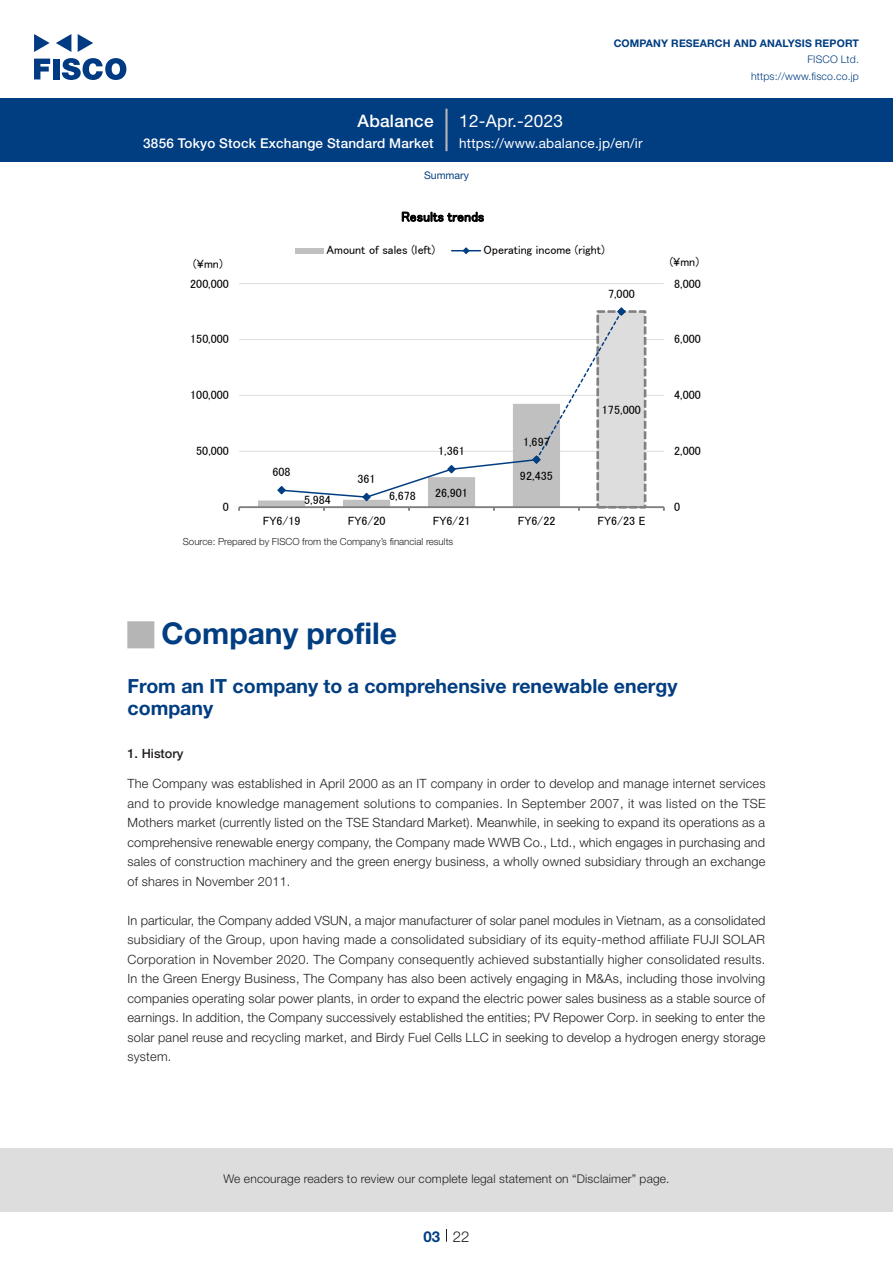
<style>
.page{position:relative;width:893px;height:1263px;background:#fff}
.page>*{position:absolute;margin:0;border:0;box-sizing:border-box;transform-origin:0 0}
.t1{font:700 30px "Helvetica Neue LT Std";color:#003d81}
.t2{font:27px "European Pi Std 1";color:#b5b5b6}
.t3{font:700 19.5px/22.5px "Helvetica Neue LT Std";color:#003d81}
.t4{font:17.25px "Helvetica Neue LT Std";letter-spacing:.015em;color:#fff}
.t5{font:500 17.25px "Helvetica Neue LT Std";letter-spacing:.015em;color:#fff}
.t6{font:300 15px "Helvetica Neue LT Std";color:#231f20}
.t7{font:700 15px "Helvetica Neue LT Std";color:#003d81}
.t8{font:500 13.5px "Helvetica Neue LT Std";letter-spacing:.015em;color:#fff}
.t9{font:13.5px "Helvetica Neue LT Std";letter-spacing:.015em;color:#fff}
.t10{font:13.5px "MS P Gothic";letter-spacing:.01em;color:#000}
.t11{font:300 12.75px/19.5px "Helvetica Neue LT Std";letter-spacing:.015em;color:#231f20;text-align:justify}
.t12{font:500 12.75px "Helvetica Neue LT Std";color:#231f20}
.t13{font:12px "MS P Gothic";color:#000}
.t14{font:300 12px "Helvetica Neue LT Std";letter-spacing:.015em;color:#231f20}
.t15{font:700 10.5px "Helvetica Neue LT Std";letter-spacing:.015em;color:#003d81}
.t16{font:300 10.5px/16.5px "Helvetica Neue LT Std";letter-spacing:.015em;color:#003d81;text-align:right}
.t17{font:10.5px "Helvetica Neue LT Std";color:#003d81}
.t18{font:300 9.75px "Helvetica Neue LT Std";color:#231f20}
</style>
<div class="page">
<div style="left:0;top:1148px;width:893px;height:64px;background:#ddd"></div>
<svg style="left:34px;top:59px;width:16px;height:20px"></svg>
<div style="left:53px;top:59px;width:6px;height:20px;background:#003a83"></div>
<svg style="left:62px;top:58px;width:64px;height:22px"></svg>
<svg style="left:34px;top:34px;width:16px;height:18px"></svg>
<svg style="left:78px;top:34px;width:15px;height:18px"></svg>
<svg style="left:56px;top:34px;width:15px;height:18px"></svg>
<div style="left:0;top:98px;width:893px;height:64px;background:#003d81"></div>
<hr style="left:445px;top:109px;width:3px;height:42px;background:#b5b5b6">
<svg style="left:446px;top:1229px;width:1px;height:13px"></svg>
<hr style="left:239px;top:451px;width:425px;height:1px;background:#ddd">
<hr style="left:239px;top:395px;width:425px;height:1px;background:#ddd">
<hr style="left:239px;top:339px;width:425px;height:1px;background:#ddd">
<hr style="left:239px;top:283px;width:425px;height:1px;background:#ddd">
<div style="left:598px;top:312px;width:47px;height:195px;background:#ddd"></div>
<div style="left:596px;top:310px;width:50px;height:198px;border:3px dashed #808080"></div>
<hr style="left:239px;top:506px;width:425px;height:2px;background:#808080">
<svg style="left:258px;top:307px;width:368px;height:204px"></svg>
<div style="left:295px;top:248px;width:29px;height:6px;background:#c0c0c0"></div>
<svg style="left:452px;top:247px;width:28px;height:7px"></svg>
<h3 class="t5" style="left:358px;top:110px;width:78px">Abalance</h3>
<p class="t8" style="left:143px;top:135px;width:292px">3856 Tokyo Stock Exchange Standard Market</p>
<h3 class="t4" style="left:459px;top:110px;width:105px">12-Apr.-2023</h3>
<p class="t15" style="left:614px;top:37px;width:247px">COMPANY RESEARCH AND ANALYSIS REPORT</p>
<p class="t16" style="left:751px;top:51px;width:109px">FISCO Ltd. https://www.fisco.co j p.</p>
<p class="t9" style="left:459px;top:135px;width:185px">https://www.abalance j p. /en i r/</p>
<p class="t17" style="left:424px;top:169px;width:46px">Summary</p>
<p class="t10" style="left:401px;top:210px;width:84px">Results trends</p>
<p class="t13" style="left:327px;top:244px;width:110px">Amount of sales (left)</p>
<p class="t13" style="left:484px;top:244px;width:123px">Operating income (right(</p>
<p class="t13" style="left:193px;top:258px;width:31px">(¥mn(</p>
<p class="t13" style="left:670px;top:256px;width:31px">¥( mn)</p>
<p class="t13" style="left:190px;top:277px;width:40px">200,000</p>
<p class="t13" style="left:608px;top:287px;width:28px">7,000</p>
<p class="t13" style="left:674px;top:277px;width:28px">8,000</p>
<p class="t13" style="left:190px;top:333px;width:40px">150,000</p>
<p class="t13" style="left:674px;top:333px;width:28px">6,000</p>
<p class="t13" style="left:190px;top:389px;width:40px">100,000</p>
<p class="t13" style="left:674px;top:389px;width:28px">4,000</p>
<p class="t13" style="left:602px;top:403px;width:40px">175,000</p>
<p class="t13" style="left:196px;top:445px;width:34px">50,000</p>
<p class="t13" style="left:438px;top:445px;width:28px">1,361</p>
<p class="t13" style="left:523px;top:435px;width:28px">1,697</p>
<p class="t13" style="left:674px;top:445px;width:28px">2,000</p>
<p class="t13" style="left:272px;top:466px;width:20px">608</p>
<p class="t13" style="left:357px;top:473px;width:20px">361</p>
<p class="t13" style="left:520px;top:469px;width:34px">92,435</p>
<p class="t13" style="left:223px;top:501px;width:8px">0</p>
<p class="t13" style="left:304px;top:494px;width:28px">5,984</p>
<p class="t13" style="left:389px;top:489px;width:28px">6,678</p>
<p class="t13" style="left:435px;top:486px;width:34px">26,901</p>
<p class="t13" style="left:674px;top:501px;width:8px">0</p>
<p class="t13" style="left:263px;top:514px;width:39px">FY6/19</p>
<p class="t13" style="left:348px;top:514px;width:39px">FY6/20</p>
<p class="t13" style="left:433px;top:514px;width:39px">FY6/21</p>
<p class="t13" style="left:518px;top:514px;width:39px">FY6/22</p>
<p class="t13" style="left:597px;top:514px;width:50px">FY6/23 E</p>
<p class="t18" style="left:183px;top:536px;width:272px">Source: Prepared by FISCO from the Company s’ financial results</p>
<h2 class="t2" style="left:128px;top:620px;width:28px">■</h2>
<h3 class="t3" style="left:128px;top:674px;width:551px">From an IT company to a comprehensive renewable energy company</h3>
<p class="t12" style="left:128px;top:746px;width:57px">1. History</p>
<p class="t11" style="left:128px;top:774px;width:640px">The Company was established in April 2000 as an IT company in order to develop and manage internet services and to provide knowledge management solutions to companies In. September 2007, it was listed on the TSE Mothers market (currently listed on the TSE Standard Market .) Meanwhile in, seeking to expand its operations as a comprehensive renewable energy company, the Company made WWB Co., Ltd., which engages in purchasing and sales of construction machinery and the green energy business a, wholly owned subsidiary through an exchange of shares in November 2011.</p>
<p class="t11" style="left:128px;top:910px;width:639px">In particular, the Company added VSUN a, major manufacturer of solar panel modules in Vietnam, as a consolidated subsidiary of the Group, upon having made a consolidated subsidiary of its equity-method affiliate FUJI SOLAR Corporation in November 2020. The Company consequently achieved substantially higher consolidated results.<br>In the Green Energy Business, The Company has also been actively engaging in M&amp;As, including those involving companies operating solar power plants in, order to expand the electric power sales business as a stable source of earnings In. addition, the Company successively established the entities; PV Repower Corp in. seeking to enter the solar panel reuse and recycling market, and Birdy Fuel Cells LLC in seeking to develop a hydrogen energy storage system.</p>
<h1 class="t1" style="left:162px;top:614px;width:237px">Company profile</h1>
<p class="t14" style="left:223px;top:1171px;width:448px">We encourage readers to review our complete legal statement on “Disclaimer” page.</p>
<p class="t7" style="left:423px;top:1227px;width:18px">03</p>
<p class="t6" style="left:453px;top:1227px;width:18px">22</p>
</div>
